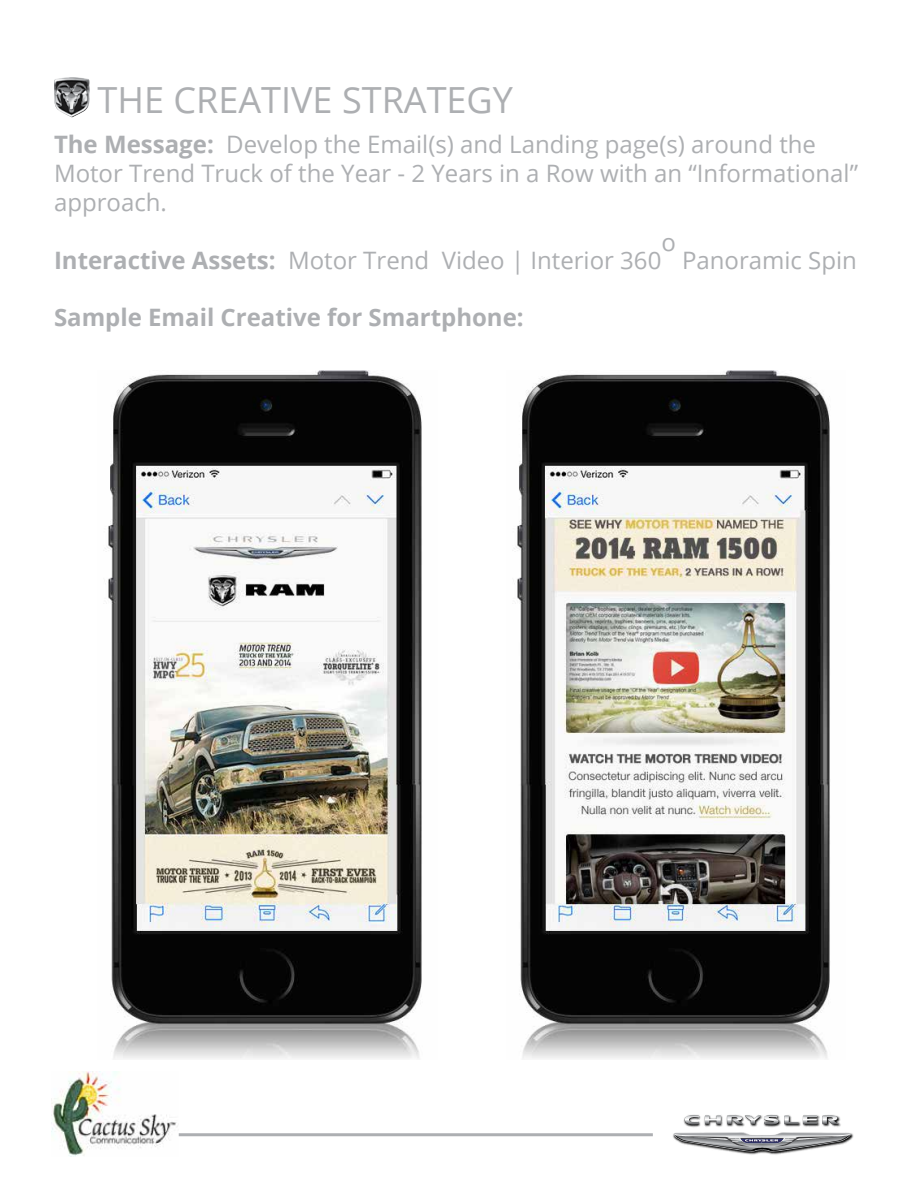
<style>
.page{position:relative;width:918px;height:1188px;background:#fff}
.page>*{position:absolute;margin:0;border:0;box-sizing:border-box;transform-origin:0 0}
.t1{font:36px "Open Sans";color:#adafb2}
.t2{font:24px/28.8px "Open Sans";color:#adafb2}
.t3{font:700 24px "Open Sans";color:#adafb2}
.s1{font-weight:700}
</style>
<div class="page">
<img style="left:676px;top:1114px;width:178px;height:41px">
<svg style="left:705px;top:1116px;width:16px;height:8px"></svg>
<svg style="left:685px;top:1115px;width:14px;height:10px"></svg>
<svg style="left:727px;top:1115px;width:90px;height:10px"></svg>
<svg style="left:823px;top:1115px;width:15px;height:9px"></svg>
<svg style="left:673px;top:1133px;width:178px;height:19px"></svg>
<img style="left:52px;top:1072px;width:127px;height:84px">
<hr style="left:179px;top:1133px;width:474px;height:3px;background:#adafb2">
<img style="left:54px;top:77px;width:36px;height:40px">
<img style="left:105px;top:371px;width:317px;height:688px">
<img style="left:514px;top:371px;width:316px;height:688px">
<h1 class="t1" style="left:98px;top:75px;width:417px">THE CREATIVE STRATEGY</h1>
<p class="t2" style="left:54px;top:130px;width:806px"><span class="s1">The Message:</span> Develop the Email(s) and Landing page(s) around the<br>Motor Trend Truck of the Year - 2 Years in a Row with an “Informational” approach.</p>
<p class="t2" style="left:54px;top:245px;width:609px"><span class="s1">Interactive Assets:</span> Motor Trend Video | Interior 360</p>
<p class="t2" style="left:661px;top:227px;width:16px">o</p>
<p class="t2" style="left:682px;top:245px;width:176px">Panoramic Spin</p>
<p class="t3" style="left:54px;top:301px;width:471px">Sample Email Creative for Smartphone:</p>
</div>
